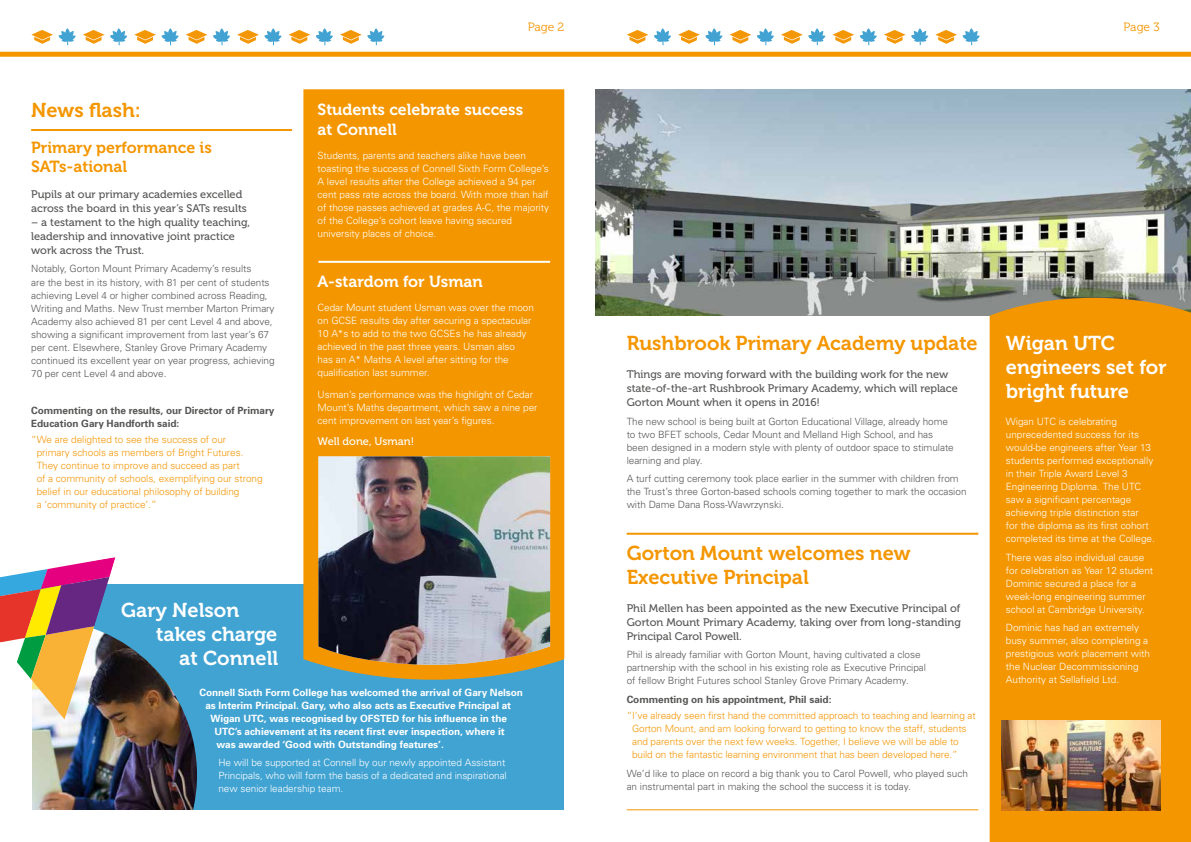
<style>
.page{position:relative;width:1191px;height:842px;background:#fff}
.page>*{position:absolute;margin:0;border:0;box-sizing:border-box;transform-origin:0 0}
.t1{font:20px/24px "Museo 700";color:#f49600}
.t2{font:20px/24px "Museo 700";color:#fff}
.t3{font:16px/19.2px "Museo 700";color:#fff}
.t4{font:16px/19.2px "Museo 700";color:#f49600}
.t5{font:12px "Museo 300";color:#f49600}
.t6{font:11px/14px "Museo 500";color:#575756}
.t7{font:11px "Museo 500";color:#fff}
.t8{font:300 10px/13px "Univers";letter-spacing:-.005em;color:#fff}
.t9{font:300 10px/13px "Univers";letter-spacing:-.005em;color:#575756}
.t10{font:300 10px/13px "Univers";letter-spacing:-.01em;color:#f49707}
.t11{font:700 10px "Univers";letter-spacing:-.005em;color:#fff}
.t12{font:700 10px/13px "Univers";letter-spacing:-.005em;color:#575756}
</style>
<div class="page">
<div style="left:0;top:52px;width:1191px;height:5px;background:#f49600"></div>
<svg style="left:626px;top:30px;width:22px;height:14px"></svg>
<svg style="left:729px;top:30px;width:22px;height:14px"></svg>
<svg style="left:781px;top:30px;width:21px;height:14px"></svg>
<svg style="left:884px;top:30px;width:21px;height:14px"></svg>
<svg style="left:654px;top:28px;width:17px;height:17px"></svg>
<svg style="left:757px;top:28px;width:17px;height:17px"></svg>
<svg style="left:832px;top:28px;width:45px;height:17px"></svg>
<svg style="left:678px;top:28px;width:44px;height:17px"></svg>
<svg style="left:808px;top:28px;width:17px;height:17px"></svg>
<svg style="left:911px;top:28px;width:17px;height:17px"></svg>
<svg style="left:31px;top:30px;width:22px;height:14px"></svg>
<svg style="left:83px;top:30px;width:21px;height:14px"></svg>
<svg style="left:186px;top:30px;width:21px;height:14px"></svg>
<svg style="left:288px;top:30px;width:22px;height:14px"></svg>
<svg style="left:59px;top:28px;width:17px;height:17px"></svg>
<svg style="left:134px;top:28px;width:45px;height:17px"></svg>
<svg style="left:237px;top:28px;width:44px;height:17px"></svg>
<svg style="left:110px;top:28px;width:17px;height:17px"></svg>
<svg style="left:213px;top:28px;width:17px;height:17px"></svg>
<svg style="left:316px;top:28px;width:17px;height:17px"></svg>
<svg style="left:340px;top:28px;width:44px;height:17px"></svg>
<svg style="left:935px;top:28px;width:44px;height:17px"></svg>
<img style="left:595px;top:89px;width:596px;height:226px">
<div style="left:989px;top:298px;width:202px;height:544px;background:#f49600"></div>
<div style="left:3px;top:584px;width:561px;height:258px;background:#41a3d2"></div>
<div style="left:303px;top:89px;width:261px;height:591px;background:#f49600"></div>
<img style="left:31px;top:639px;width:171px;height:172px">
<div style="left:0;top:560px;width:31px;height:282px;background:#fff"></div>
<div style="left:0;top:811px;width:595px;height:31px;background:#fff"></div>
<img style="left:318px;top:456px;width:232px;height:209px">
<svg style="left:0;top:557px;width:116px;height:163px"></svg>
<img style="left:1001px;top:720px;width:159px;height:90px">
<hr style="left:318px;top:261px;width:232px;height:2px;background:#fff">
<hr style="left:31px;top:129px;width:261px;height:2px;background:#f49707">
<hr style="left:626px;top:533px;width:352px;height:2px;background:#f49600">
<hr style="left:626px;top:809px;width:352px;height:1px;background:#f49600">
<h1 class="t1" style="left:31px;top:98px;width:111px">News flash:</h1>
<h2 class="t4" style="left:31px;top:138px;width:182px">Primary performance is<br>SATs-ational</h2>
<p class="t6" style="left:31px;top:187px;width:217px">Pupils at our primary academies excelled across the board in this year’s SATs results</p>
<p class="t6" style="left:31px;top:215px;width:220px">– a testament to the high quality teaching, leadership and innovative joint practice work across the Trust.</p>
<p class="t9" style="left:31px;top:262px;width:245px">Notably, Gorton Mount Primary Academy’s results<br>are the best in its history, with 81 per cent of students achieving Level 4 or higher combined across Reading, Writing and Maths. New Trust member Marton Primary Academy also achieved 81 per cent Level 4 and above, showing a significant improvement from last year’s 67 per cent. Elsewhere, Stanley Grove Primary Academy continued its excellent year on year progress, achieving 70 per cent Level 4 and above.</p>
<p class="t12" style="left:31px;top:404px;width:245px">Commenting on the results, our Director of Primary<br>Education Gary Handforth said:</p>
<p class="t10" style="left:37px;top:433px;width:227px;text-indent:-6px">“We are delighted to see the success of our<br>primary schools as members of Bright Futures.<br>They continue to improve and succeed as part<br>of a community of schools, exemplifying our strong belief in our educational philosophy of building<br>a ‘community of practice’.”</p>
<h1 class="t2" style="left:121px;top:598px;width:120px">Gary Nelson</h1>
<h1 class="t2" style="left:156px;top:622px;width:123px">takes charge</h1>
<h1 class="t2" style="left:179px;top:646px;width:101px">at Connell</h1>
<p class="t5" style="left:527px;top:20px;width:38px">Page 2</p>
<h2 class="t3" style="left:317px;top:101px;width:207px">Students celebrate success at Connell</h2>
<p class="t8" style="left:317px;top:149px;width:233px">Students, parents and teachers alike have been toasting the success of Connell Sixth Form College’s A level results after the College achieved a 94 per cent pass rate across the board. With more than half of those passes achieved at grades A-C, the majority of the College’s cohort leave having secured university places of choice.</p>
<h2 class="t3" style="left:317px;top:272px;width:167px">A-stardom for Usman</h2>
<p class="t8" style="left:317px;top:301px;width:218px">Cedar Mount student Usman was over the moon on GCSE results day after securing a spectacular 10 A*s to add to the two GCSEs he has already achieved in the past three years. Usman also<br>has an A* Maths A level after sitting for the qualification last summer.</p>
<p class="t8" style="left:317px;top:388px;width:221px">Usman’s performance was the highlight of Cedar<br>Mount’s Maths department, which saw a nine per cent improvement on last year’s figures.</p>
<p class="t7" style="left:317px;top:435px;width:98px">Well done, Usman!</p>
<p class="t11" style="left:199px;top:686px;width:325px">Connell Sixth Form College has welcomed the arrival of Gary Nelson</p>
<p class="t11" style="left:205px;top:699px;width:307px">as Interim Principal. Gary, who also acts as Executive Principal at</p>
<p class="t11" style="left:210px;top:712px;width:298px">Wigan UTC, was recognised by OFSTED for his influence in the</p>
<p class="t11" style="left:214px;top:725px;width:292px">UTC’s achievement at its recent first ever inspection, where it</p>
<p class="t11" style="left:216px;top:738px;width:229px">was awarded ‘Good with Outstanding features’.</p>
<p class="t8" style="left:218px;top:756px;width:290px">He will be supported at Connell by our newly appointed Assistant<br>Principals, who will form the basis of a dedicated and inspirational new senior leadership team.</p>
<p class="t5" style="left:1123px;top:20px;width:38px">Page 3</p>
<h1 class="t1" style="left:626px;top:331px;width:352px">Rushbrook Primary Academy update</h1>
<p class="t6" style="left:626px;top:367px;width:333px">Things are moving forward with the building work for the new state-of-the-art Rushbrook Primary Academy, which will replace<br>Gorton Mount when it opens in 2016!</p>
<p class="t9" style="left:626px;top:415px;width:329px">The new school is being built at Gorton Educational Village, already home to two BFET schools, Cedar Mount and Melland High School, and has been designed in a modern style with plenty of outdoor space to stimulate learning and play.</p>
<p class="t9" style="left:626px;top:472px;width:341px">A turf cutting ceremony took place earlier in the summer with children from the Trust’s three Gorton-based schools coming together to mark the occasion with Dame Dana Ross-Wawrzynski.</p>
<h1 class="t1" style="left:626px;top:541px;width:285px">Gorton Mount welcomes new<br>Executive Principal</h1>
<p class="t6" style="left:626px;top:601px;width:336px;text-align:justify">Phil Mellen has been appointed as the new Executive Principal of Gorton Mount Primary Academy, taking over from long-standing Principal Carol Powell.</p>
<p class="t9" style="left:626px;top:648px;width:301px">Phil is already familiar with Gorton Mount, having cultivated a close partnership with the school in his existing role as Executive Principal of fellow Bright Futures school Stanley Grove Primary Academy.</p>
<p class="t12" style="left:626px;top:693px;width:206px">Commenting on his appointment, Phil said:</p>
<p class="t10" style="left:632px;top:709px;width:345px;text-indent:-5px">“I’ve already seen first hand the committed approach to teaching and learning at Gorton Mount, and am looking forward to getting to know the staff, students and parents over the next few weeks. Together, I believe we will be able to build on the fantastic learning environment that has been developed here.”</p>
<p class="t9" style="left:626px;top:767px;width:343px">We’d like to place on record a big thank you to Carol Powell, who played such an instrumental part in making the school the success it is today.</p>
<h1 class="t2" style="left:1006px;top:331px;width:162px">Wigan UTC engineers set for bright future</h1>
<p class="t8" style="left:1006px;top:415px;width:150px">Wigan UTC is celebrating unprecedented success for its would-be engineers after Year 13 students performed exceptionally in their Triple Award Level 3<br>Engineering Diploma. The UTC saw a significant percentage achieving triple distinction star<br>for the diploma as its first cohort completed its time at the College.</p>
<p class="t8" style="left:1006px;top:551px;width:149px">There was also individual cause for celebration as Year 12 student<br>Dominic secured a place for a week-long engineering summer school at Cambridge University.</p>
<p class="t8" style="left:1006px;top:621px;width:146px">Dominic has had an extremely busy summer, also completing a prestigious work placement with the Nuclear Decommissioning<br>Authority at Sellafield Ltd.</p>
</div>
